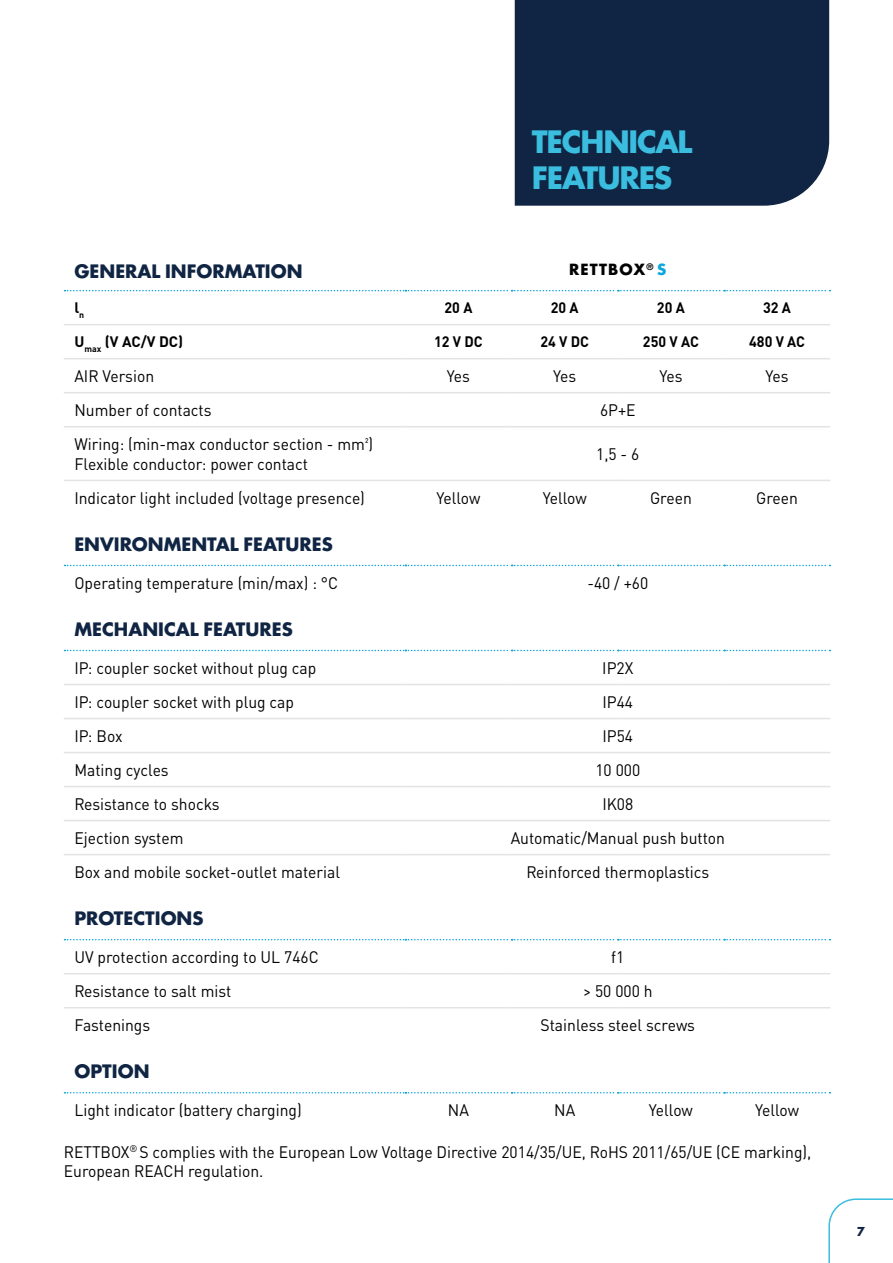
<style>
.page{position:relative;width:893px;height:1263px;background:#fff}
.page>*{position:absolute;margin:0;border:0;box-sizing:border-box;transform-origin:0 0}
.t1{font:700 30px/36px "Futura LT Pro";letter-spacing:-.04em;color:#3abdde}
.t2{font:700 18px "Futura LT Pro";color:#102543}
.t3{font:16.5px/19.8px "DIN Pro";color:#000;scale:.95 1}
.t4{font:700 15px "DIN";color:#000;scale:.95 1}
.t5{font:700 15px "DIN";color:#000}
.t6{font:700 15px "Futura LT Pro";letter-spacing:.075em;color:#000}
.t7{font:700 12px "Futura LT Pro";color:#102543}
.s1{color:#0ca7de}
</style>
<div class="page">
<div style="left:515px;top:0;width:314px;height:206px;background:#102543"></div>
<svg style="left:65px;top:290px;width:765px;height:1px"></svg>
<svg style="left:65px;top:565px;width:765px;height:1px"></svg>
<svg style="left:65px;top:650px;width:765px;height:1px"></svg>
<svg style="left:65px;top:939px;width:765px;height:1px"></svg>
<svg style="left:65px;top:1092px;width:765px;height:1px"></svg>
<hr style="left:64px;top:324px;width:341px;height:1px;background:#e3e3e3">
<hr style="left:405px;top:324px;width:107px;height:1px;background:#e3e3e3">
<hr style="left:512px;top:324px;width:106px;height:1px;background:#e3e3e3">
<hr style="left:618px;top:324px;width:106px;height:1px;background:#e3e3e3">
<hr style="left:724px;top:324px;width:106px;height:1px;background:#e3e3e3">
<hr style="left:64px;top:426px;width:341px;height:1px;background:#e3e3e3">
<hr style="left:405px;top:426px;width:107px;height:1px;background:#e3e3e3">
<hr style="left:512px;top:426px;width:106px;height:1px;background:#e3e3e3">
<hr style="left:618px;top:426px;width:106px;height:1px;background:#e3e3e3">
<hr style="left:724px;top:426px;width:106px;height:1px;background:#e3e3e3">
<hr style="left:64px;top:480px;width:341px;height:1px;background:#e3e3e3">
<hr style="left:405px;top:480px;width:107px;height:1px;background:#e3e3e3">
<hr style="left:512px;top:480px;width:106px;height:1px;background:#e3e3e3">
<hr style="left:618px;top:480px;width:106px;height:1px;background:#e3e3e3">
<hr style="left:724px;top:480px;width:106px;height:1px;background:#e3e3e3">
<hr style="left:64px;top:684px;width:341px;height:1px;background:#e3e3e3">
<hr style="left:405px;top:684px;width:107px;height:1px;background:#e3e3e3">
<hr style="left:512px;top:684px;width:106px;height:1px;background:#e3e3e3">
<hr style="left:618px;top:684px;width:106px;height:1px;background:#e3e3e3">
<hr style="left:724px;top:684px;width:106px;height:1px;background:#e3e3e3">
<hr style="left:64px;top:820px;width:341px;height:1px;background:#e3e3e3">
<hr style="left:405px;top:820px;width:107px;height:1px;background:#e3e3e3">
<hr style="left:512px;top:820px;width:106px;height:1px;background:#e3e3e3">
<hr style="left:618px;top:820px;width:106px;height:1px;background:#e3e3e3">
<hr style="left:724px;top:820px;width:106px;height:1px;background:#e3e3e3">
<hr style="left:64px;top:854px;width:341px;height:1px;background:#e3e3e3">
<hr style="left:405px;top:854px;width:107px;height:1px;background:#e3e3e3">
<hr style="left:512px;top:854px;width:106px;height:1px;background:#e3e3e3">
<hr style="left:618px;top:854px;width:106px;height:1px;background:#e3e3e3">
<hr style="left:724px;top:854px;width:106px;height:1px;background:#e3e3e3">
<hr style="left:64px;top:973px;width:341px;height:1px;background:#e3e3e3">
<hr style="left:405px;top:973px;width:107px;height:1px;background:#e3e3e3">
<hr style="left:512px;top:973px;width:106px;height:1px;background:#e3e3e3">
<hr style="left:618px;top:973px;width:106px;height:1px;background:#e3e3e3">
<hr style="left:724px;top:973px;width:106px;height:1px;background:#e3e3e3">
<hr style="left:64px;top:1007px;width:341px;height:1px;background:#e3e3e3">
<hr style="left:405px;top:1007px;width:107px;height:1px;background:#e3e3e3">
<hr style="left:512px;top:1007px;width:106px;height:1px;background:#e3e3e3">
<hr style="left:618px;top:1007px;width:106px;height:1px;background:#e3e3e3">
<hr style="left:724px;top:1007px;width:106px;height:1px;background:#e3e3e3">
<hr style="left:64px;top:718px;width:341px;height:1px;background:#e3e3e3">
<hr style="left:405px;top:718px;width:107px;height:1px;background:#e3e3e3">
<hr style="left:512px;top:718px;width:106px;height:1px;background:#e3e3e3">
<hr style="left:618px;top:718px;width:106px;height:1px;background:#e3e3e3">
<hr style="left:724px;top:718px;width:106px;height:1px;background:#e3e3e3">
<hr style="left:64px;top:752px;width:341px;height:1px;background:#e3e3e3">
<hr style="left:405px;top:752px;width:107px;height:1px;background:#e3e3e3">
<hr style="left:512px;top:752px;width:106px;height:1px;background:#e3e3e3">
<hr style="left:618px;top:752px;width:106px;height:1px;background:#e3e3e3">
<hr style="left:724px;top:752px;width:106px;height:1px;background:#e3e3e3">
<hr style="left:64px;top:786px;width:341px;height:1px;background:#e3e3e3">
<hr style="left:405px;top:786px;width:107px;height:1px;background:#e3e3e3">
<hr style="left:512px;top:786px;width:106px;height:1px;background:#e3e3e3">
<hr style="left:618px;top:786px;width:106px;height:1px;background:#e3e3e3">
<hr style="left:724px;top:786px;width:106px;height:1px;background:#e3e3e3">
<hr style="left:64px;top:358px;width:341px;height:1px;background:#e3e3e3">
<hr style="left:405px;top:358px;width:107px;height:1px;background:#e3e3e3">
<hr style="left:512px;top:358px;width:106px;height:1px;background:#e3e3e3">
<hr style="left:618px;top:358px;width:106px;height:1px;background:#e3e3e3">
<hr style="left:724px;top:358px;width:106px;height:1px;background:#e3e3e3">
<hr style="left:64px;top:392px;width:341px;height:1px;background:#e3e3e3">
<hr style="left:405px;top:392px;width:107px;height:1px;background:#e3e3e3">
<hr style="left:512px;top:392px;width:106px;height:1px;background:#e3e3e3">
<hr style="left:618px;top:392px;width:106px;height:1px;background:#e3e3e3">
<hr style="left:724px;top:392px;width:106px;height:1px;background:#e3e3e3">
<svg style="left:828px;top:1198px;width:65px;height:65px"></svg>
<h1 class="t1" style="left:532px;top:122px;width:162px">TECHNICAL<br>FEATURES</h1>
<p class="t2" style="left:74px;top:257px;width:230px">GENERAL INFORMATION</p>
<p class="t6" style="left:569px;top:258px;width:99px">RETTBOX<sup>®</sup> <span class="s1">S</span></p>
<p class="t5" style="left:74px;top:298px;width:11px">l<sub>n</sub></p>
<p class="t4" style="left:445px;top:298px;width:31px">20 A</p>
<p class="t4" style="left:551px;top:298px;width:31px">20 A</p>
<p class="t4" style="left:657px;top:298px;width:31px">20 A</p>
<p class="t4" style="left:763px;top:298px;width:31px">32 A</p>
<p class="t5" style="left:74px;top:332px;width:110px">U<sub>max</sub> (V AC/V DC)</p>
<p class="t4" style="left:434px;top:332px;width:53px">12 V DC</p>
<p class="t4" style="left:540px;top:332px;width:53px">24 V DC</p>
<p class="t4" style="left:643px;top:332px;width:60px">250 V AC</p>
<p class="t4" style="left:749px;top:332px;width:60px">480 V AC</p>
<p class="t3" style="left:74px;top:365px;width:85px">AIR Version</p>
<p class="t3" style="left:447px;top:365px;width:26px">Yes</p>
<p class="t3" style="left:553px;top:365px;width:26px">Yes</p>
<p class="t3" style="left:659px;top:365px;width:26px">Yes</p>
<p class="t3" style="left:766px;top:365px;width:26px">Yes</p>
<p class="t3" style="left:74px;top:399px;width:146px">Number of contacts</p>
<p class="t3" style="left:600px;top:399px;width:39px">6P+E</p>
<p class="t3" style="left:74px;top:433px;width:316px">Wiring: (min-max conductor section - mm²)<br>Flexible conductor: power contact</p>
<p class="t3" style="left:596px;top:443px;width:47px">1,5 - 6</p>
<p class="t3" style="left:74px;top:487px;width:307px">Indicator light included (voltage presence)</p>
<p class="t3" style="left:436px;top:487px;width:48px">Yellow</p>
<p class="t3" style="left:543px;top:487px;width:48px">Yellow</p>
<p class="t3" style="left:650px;top:487px;width:45px">Green</p>
<p class="t3" style="left:756px;top:487px;width:45px">Green</p>
<p class="t2" style="left:74px;top:530px;width:260px">ENVIRONMENTAL FEATURES</p>
<p class="t3" style="left:74px;top:572px;width:279px">Operating temperature (min/max) : °C</p>
<p class="t3" style="left:587px;top:572px;width:66px">-40 / +60</p>
<p class="t2" style="left:74px;top:615px;width:220px">MECHANICAL FEATURES</p>
<p class="t3" style="left:74px;top:657px;width:256px">IP: coupler socket without plug cap</p>
<p class="t3" style="left:602px;top:657px;width:34px">IP2X</p>
<p class="t3" style="left:74px;top:691px;width:233px">IP: coupler socket with plug cap</p>
<p class="t3" style="left:602px;top:691px;width:34px">IP44</p>
<p class="t3" style="left:74px;top:725px;width:52px">IP: Box</p>
<p class="t3" style="left:602px;top:725px;width:34px">IP54</p>
<p class="t3" style="left:74px;top:759px;width:101px">Mating cycles</p>
<p class="t3" style="left:595px;top:759px;width:49px">10 000</p>
<p class="t3" style="left:74px;top:793px;width:154px">Resistance to shocks</p>
<p class="t3" style="left:602px;top:793px;width:34px">IK08</p>
<p class="t3" style="left:74px;top:827px;width:116px">Ejection system</p>
<p class="t3" style="left:511px;top:827px;width:227px">Automatic/Manual push button</p>
<p class="t3" style="left:74px;top:861px;width:281px">Box and mobile socket-outlet material</p>
<p class="t3" style="left:526px;top:861px;width:194px">Reinforced thermoplastics</p>
<p class="t2" style="left:74px;top:904px;width:131px">PROTECTIONS</p>
<p class="t3" style="left:74px;top:946px;width:259px">UV protection according to UL 746C</p>
<p class="t3" style="left:611px;top:946px;width:15px">f1</p>
<p class="t3" style="left:74px;top:980px;width:167px">Resistance to salt mist</p>
<p class="t3" style="left:583px;top:980px;width:75px">&gt; 50 000 h</p>
<p class="t3" style="left:74px;top:1014px;width:81px">Fastenings</p>
<p class="t3" style="left:541px;top:1014px;width:164px">Stainless steel screws</p>
<p class="t2" style="left:74px;top:1057px;width:77px">OPTION</p>
<p class="t3" style="left:74px;top:1099px;width:241px">Light indicator (battery charging)</p>
<p class="t3" style="left:448px;top:1099px;width:24px">NA</p>
<p class="t3" style="left:554px;top:1099px;width:24px">NA</p>
<p class="t3" style="left:649px;top:1099px;width:48px">Yellow</p>
<p class="t3" style="left:755px;top:1099px;width:48px">Yellow</p>
<p class="t3" style="left:64px;top:1141px;width:788px">RETTBOX<sup>®</sup> S complies with the European Low Voltage Directive 2014/35/UE, RoHS 2011/65/UE (CE marking),<br>European REACH regulation.</p>
<p class="t7" style="left:857px;top:1222px;width:10px">7</p>
</div>
